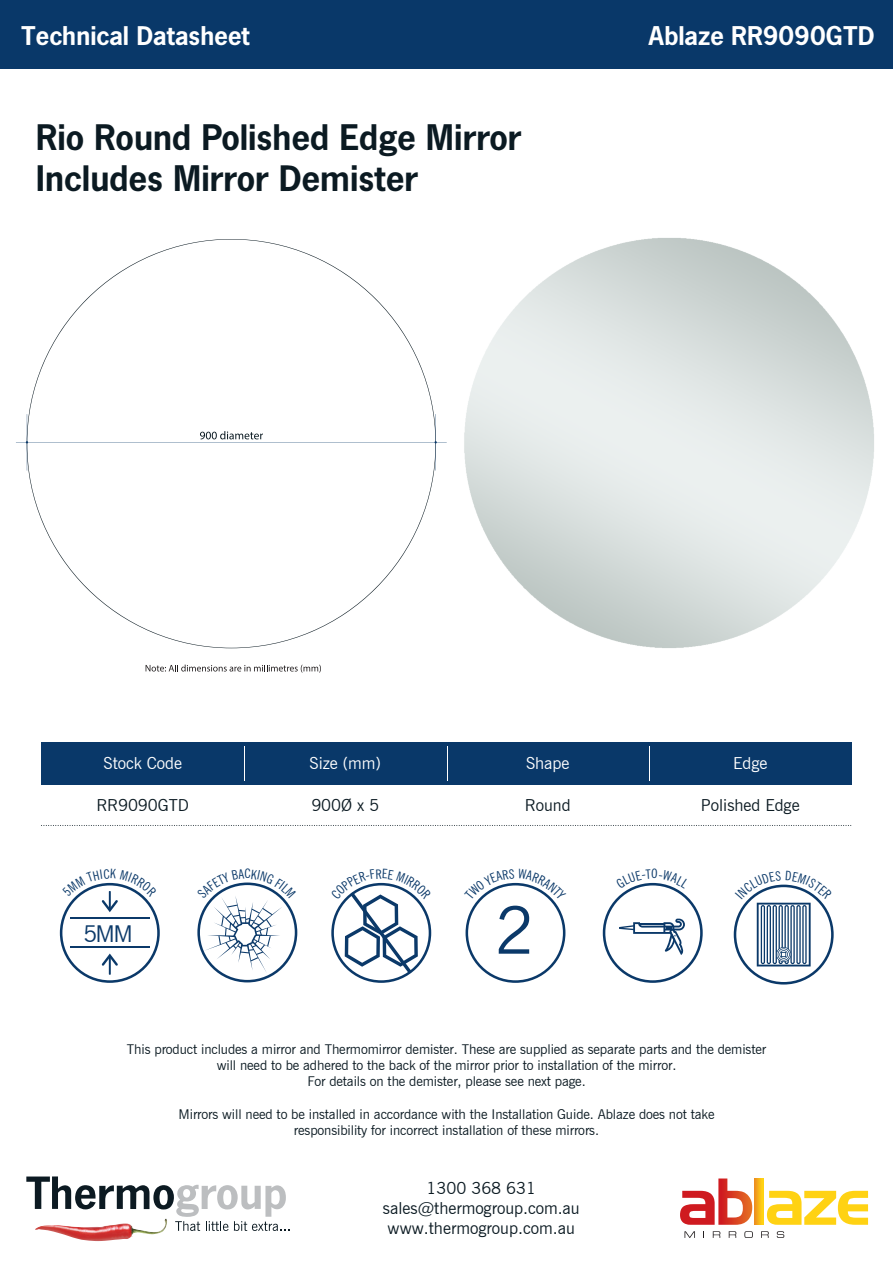
<style>
.page{position:relative;width:893px;height:1263px;background:#fff}
.page>*{position:absolute;margin:0;border:0;box-sizing:border-box;transform-origin:0 0}
.t1{font:65.4px "News Gothic BT";color:#0b3969}
.t2{font:700 36.75px/41.1px "News Gothic BQ";color:#0b1a22}
.t3{font:700 27px "News Gothic BQ";color:#fff}
.t4{font:23.25px "News Gothic BT";color:#0b3969}
.t5{font:16.5px/19.8px "News Gothic BT";color:#0b1a22;text-align:center}
.t6{font:16.5px "News Gothic BT";color:#fff}
.t7{font:13.5px/16.2px "News Gothic BT";letter-spacing:-.01em;color:#0b1a22;text-align:center}
</style>
<div class="page">
<div style="left:0;top:0;width:893px;height:69px;background:#093869"></div>
<div style="left:41px;top:742px;width:810px;height:43px;background:#093869"></div>
<hr style="left:245px;top:747px;width:1px;height:34px;background:#fff">
<hr style="left:447px;top:747px;width:1px;height:34px;background:#fff">
<hr style="left:650px;top:747px;width:1px;height:34px;background:#fff">
<svg style="left:27px;top:239px;width:409px;height:409px"></svg>
<svg style="left:16px;top:414px;width:431px;height:56px"></svg>
<svg style="left:146px;top:665px;width:175px;height:8px"></svg>
<svg style="left:41px;top:825px;width:810px;height:1px"></svg>
<div style="left:466px;top:883px;width:99px;height:100px;border:3px solid #0b3969;border-radius:50%"></div>
<div style="left:60px;top:883px;width:100px;height:100px;border:3px solid #0b3969;border-radius:50%"></div>
<hr style="left:70px;top:917px;width:80px;height:2px;background:#0b3969">
<hr style="left:70px;top:946px;width:80px;height:2px;background:#0b3969">
<svg style="left:102px;top:953px;width:16px;height:22px"></svg>
<div style="left:603px;top:883px;width:100px;height:100px;border:3px solid #0b3969;border-radius:50%"></div>
<svg style="left:619px;top:919px;width:66px;height:36px"></svg>
<img style="left:51px;top:1231px;width:112px;height:10px">
<svg style="left:26px;top:1176px;width:264px;height:55px"></svg>
<svg style="left:685px;top:1231px;width:10px;height:7px"></svg>
<svg style="left:713px;top:1231px;width:7px;height:7px"></svg>
<svg style="left:729px;top:1231px;width:7px;height:7px"></svg>
<svg style="left:744px;top:1231px;width:9px;height:7px"></svg>
<svg style="left:761px;top:1231px;width:8px;height:7px"></svg>
<svg style="left:777px;top:1231px;width:7px;height:7px"></svg>
<svg style="left:680px;top:1178px;width:72px;height:47px"></svg>
<svg style="left:755px;top:1178px;width:9px;height:47px"></svg>
<svg style="left:767px;top:1191px;width:101px;height:34px"></svg>
<svg style="left:331px;top:882px;width:100px;height:91px"></svg>
<svg style="left:197px;top:882px;width:99px;height:91px"></svg>
<svg style="left:478px;top:882px;width:75px;height:18px"></svg>
<svg style="left:64px;top:882px;width:92px;height:30px"></svg>
<svg style="left:629px;top:882px;width:48px;height:7px"></svg>
<svg style="left:735px;top:884px;width:97px;height:82px"></svg>
<h3 class="t3" style="left:21px;top:20px;width:230px">Technical Datasheet</h3>
<h3 class="t3" style="left:648px;top:20px;width:228px">Ablaze RR9090GTD</h3>
<h2 class="t2" style="left:36px;top:117px;width:487px">Rio Round Polished Edge Mirror<br>Includes Mirror Demister</h2>
<p class="t6" style="left:104px;top:753px;width:80px">Stock Code</p>
<p class="t6" style="left:309px;top:753px;width:73px">Size (mm)</p>
<p class="t6" style="left:526px;top:753px;width:45px">Shape</p>
<p class="t6" style="left:733px;top:753px;width:36px">Edge</p>
<p class="t5" style="left:97px;top:795px;width:94px">RR9090GTD</p>
<p class="t5" style="left:311px;top:795px;width:69px">900Ø x 5</p>
<p class="t5" style="left:525px;top:795px;width:47px">Round</p>
<p class="t5" style="left:701px;top:795px;width:100px">Polished Edge</p>
<h3 class="t4" style="left:83px;top:919px;width:51px">5MM</h3>
<h1 class="t1" style="left:495px;top:891px;width:41px">2</h1>
<p class="t7" style="left:127px;top:1041px;width:641px">This product includes a mirror and Thermomirror demister. These are supplied as separate parts and the demister will need to be adhered to the back of the mirror prior to installation of the mirror.<br>For details on the demister, please see next page.</p>
<p class="t7" style="left:179px;top:1105px;width:537px">Mirrors will need to be installed in accordance with the Installation Guide. Ablaze does not take responsibility for incorrect installation of these mirrors.</p>
<p class="t5" style="left:383px;top:1178px;width:198px">1300 368 631 sales@thermogroup.com.au www.thermogroup.com.au</p>
</div>
